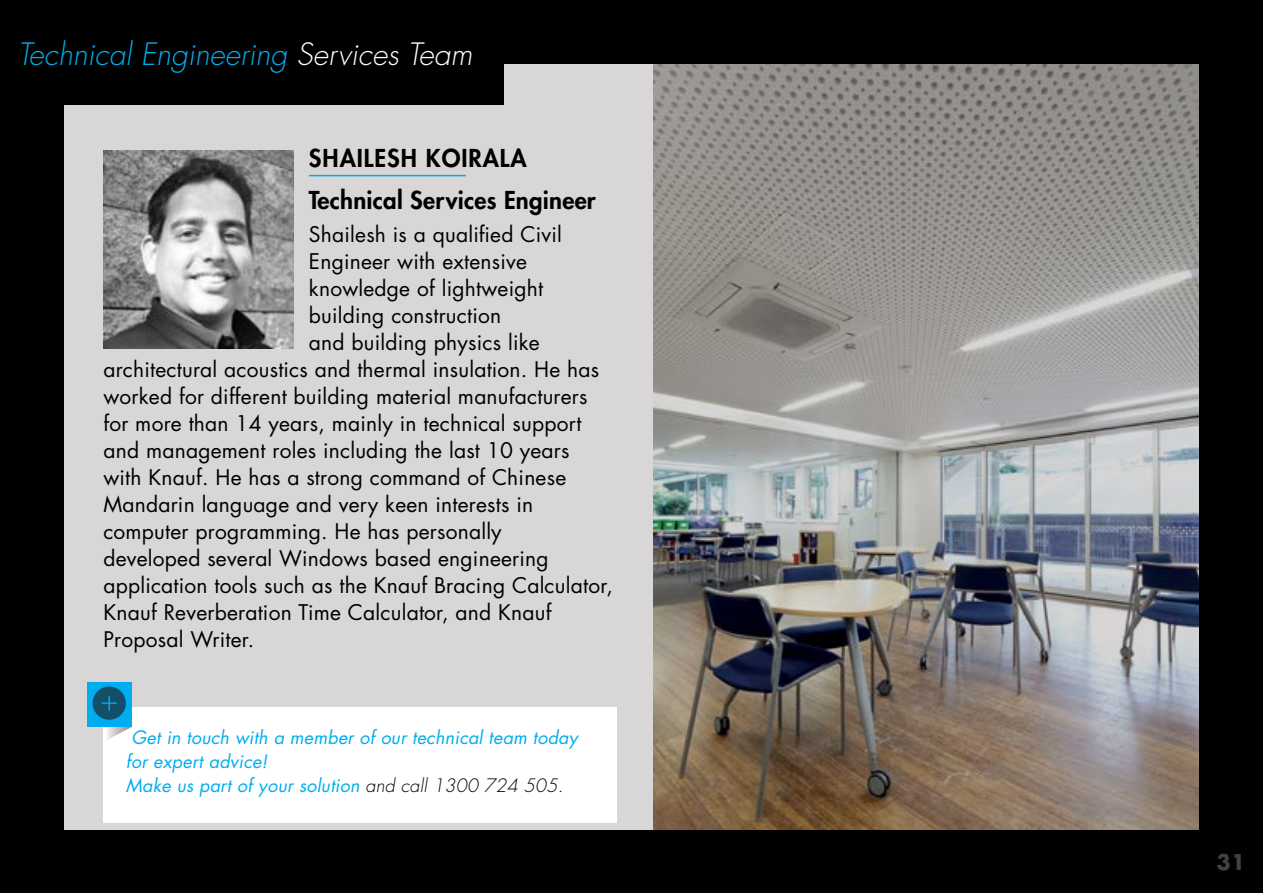
<style>
.page{position:relative;width:1263px;height:893px;background:#000}
.page>*{position:absolute;margin:0;border:0;box-sizing:border-box;transform-origin:0 0}
.t1{font:italic 300 30px "Futura Std";color:#00aeef}
.t2{font:800 24px/42px "Futura Std";letter-spacing:.01em;color:#000}
.t3{font:21px "Futura Std";letter-spacing:.01em;color:#000}
.t4{font:700 21px "Futura Std";color:#414042}
.t5{font:italic 18px/24px "Futura Std";letter-spacing:.01em;color:#00aeef}
.s1{color:#fff}
.s2{font-weight:300;color:#000}
</style>
<div class="page">
<div style="left:64px;top:64px;width:1135px;height:765px;background:#d8d6d6"></div>
<hr style="left:309px;top:175px;width:157px;height:1px;background:#00aeef">
<div style="left:0;top:0;width:504px;height:105px;background:#000"></div>
<div style="left:103px;top:707px;width:514px;height:115px;background:#fff"></div>
<div style="left:87px;top:682px;width:45px;height:45px;background:#00aeef"></div>
<div style="left:93px;top:686px;width:33px;height:34px;background:#134f69;border-radius:50%"></div>
<svg style="left:102px;top:696px;width:29px;height:44px"></svg>
<img style="left:653px;top:64px;width:546px;height:765px">
<img style="left:103px;top:150px;width:191px;height:199px">
<h1 class="t1" style="left:18px;top:36px;width:456px">Technical Engineering <span class="s1">Services Team</span></h1>
<p class="t2" style="left:309px;top:137px;width:288px">SHAILESH KOIRALA<br>Technical Services Engineer</p>
<p class="t3" style="left:309px;top:221px;width:254px">Shailesh is a qualified Civil</p>
<p class="t3" style="left:309px;top:248px;width:219px">Engineer with extensive</p>
<p class="t3" style="left:309px;top:275px;width:236px">knowledge of lightweight</p>
<p class="t3" style="left:309px;top:302px;width:194px">building construction</p>
<p class="t3" style="left:309px;top:329px;width:232px">and building physics like</p>
<p class="t3" style="left:103px;top:356px;width:497px">architectural acoustics and thermal insulation. He has</p>
<p class="t3" style="left:103px;top:383px;width:486px">worked for different building material manufacturers</p>
<p class="t3" style="left:103px;top:410px;width:480px">for more than 14 years, mainly in technical support</p>
<p class="t3" style="left:103px;top:437px;width:468px">and management roles including the last 10 years</p>
<p class="t3" style="left:103px;top:464px;width:464px">with Knauf. He has a strong command of Chinese</p>
<p class="t3" style="left:103px;top:491px;width:431px">Mandarin language and very keen interests in</p>
<p class="t3" style="left:103px;top:518px;width:400px">computer programming. He has personally</p>
<p class="t3" style="left:103px;top:545px;width:447px">developed several Windows based engineering</p>
<p class="t3" style="left:103px;top:572px;width:511px">application tools such as the Knauf Bracing Calculator,</p>
<p class="t3" style="left:103px;top:599px;width:450px">Knauf Reverberation Time Calculator, and Knauf</p>
<p class="t3" style="left:103px;top:626px;width:152px">Proposal Writer.</p>
<p class="t5" style="left:126px;top:726px;width:453px;text-indent:6px">Get in touch with a member of our technical team today for expert advice!<br>Make us part of your solution <span class="s2">and call 1300 724 505.</span></p>
<p class="t4" style="left:1216px;top:848px;width:31px">31</p>
</div>
